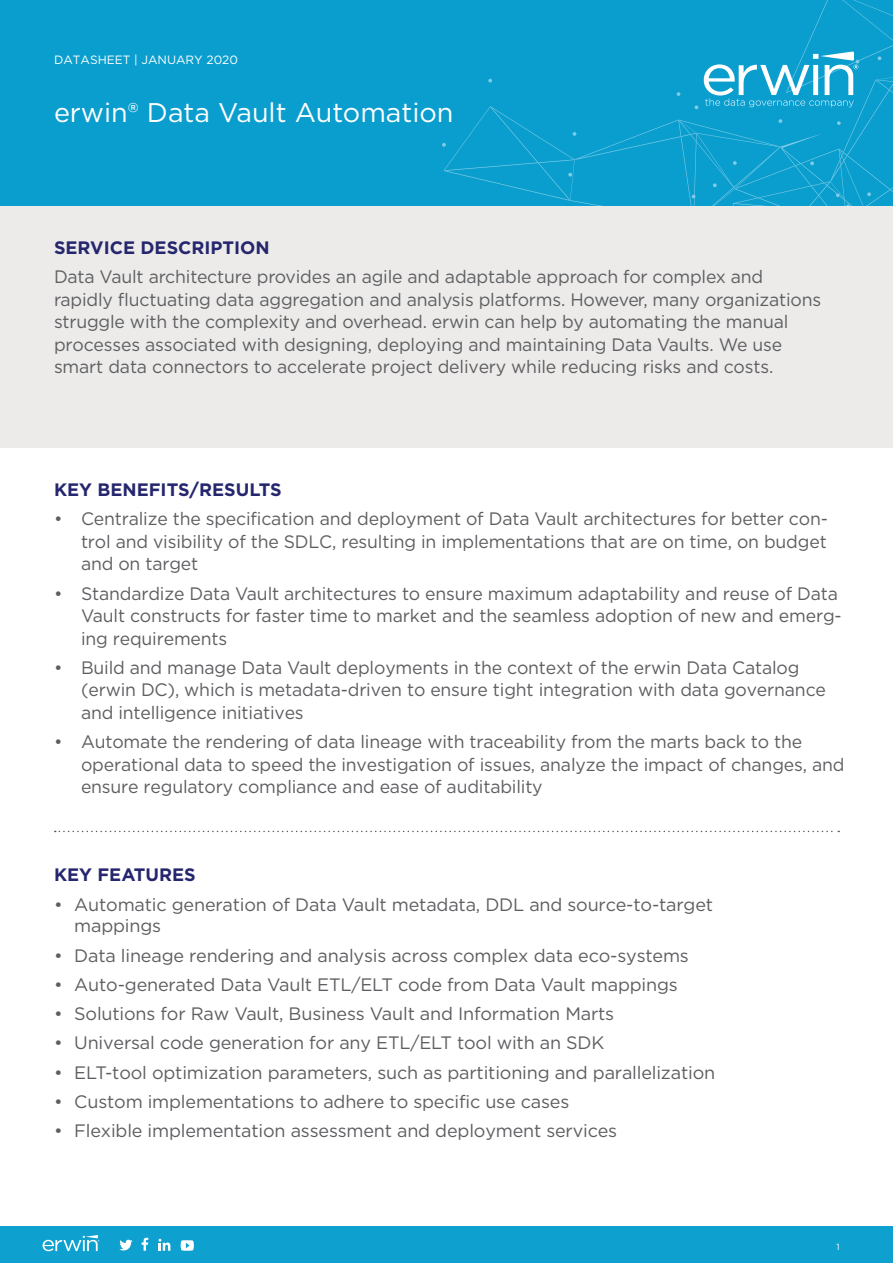
<style>
.page{position:relative;width:893px;height:1263px;background:#fff}
.page>*{position:absolute;margin:0;border:0;box-sizing:border-box;transform-origin:0 0}
.t1{font:27px "Gotham";color:#fff}
.t2{font:18px/22.5px "Gotham";letter-spacing:-.01em;color:#5d5e61}
.t3{font:700 18px "Gotham";color:#25266d}
.t4{font:12px "Gotham";color:#fff}
.t5{font:9px "Gotham";color:#fff}
.s1{font-weight:700;color:#25266d}
</style>
<div class="page">
<div style="left:0;top:0;width:893px;height:207px;background:#0a9ecf"></div>
<svg style="left:442px;top:0;width:451px;height:206px"></svg>
<div style="left:0;top:1226px;width:893px;height:37px;background:#0ea0cf"></div>
<svg style="left:119px;top:1239px;width:13px;height:12px"></svg>
<svg style="left:142px;top:1237px;width:6px;height:14px"></svg>
<svg style="left:159px;top:1239px;width:12px;height:12px"></svg>
<svg style="left:181px;top:1240px;width:13px;height:11px"></svg>
<svg style="left:43px;top:1235px;width:57px;height:16px"></svg>
<div style="left:0;top:206px;width:893px;height:242px;background:#ecebea"></div>
<svg style="left:55px;top:831px;width:784px;height:1px"></svg>
<p class="t4" style="left:54px;top:52px;width:186px">DATASHEET | JANUARY 2020</p>
<h1 class="t1" style="left:54px;top:95px;width:401px">erwin® Data Vault Automation</h1>
<p class="t2" style="left:54px;top:232px;width:711px;line-height:29.2px"><span class="s1">SERVICE DESCRIPTION<br></span>Data Vault architecture provides an agile and adaptable approach for complex and</p>
<p class="t2" style="left:54px;top:287px;width:769px">rapidly fluctuating data aggregation and analysis platforms. However, many organizations struggle with the complexity and overhead. erwin can help by automating the manual processes associated with designing, deploying and maintaining Data Vaults. We use smart data connectors to accelerate project delivery while reducing risks and costs.</p>
<p class="t3" style="left:54px;top:478px;width:229px">KEY BENEFITS/RESULTS</p>
<p class="t2" style="left:81px;top:507px;width:748px;text-align:justify;text-indent:-27px">• Centralize the specification and deployment of Data Vault architectures for better con&shy;trol and visibility of the SDLC, resulting in implementations that are on time, on budget and on target</p>
<p class="t2" style="left:81px;top:582px;width:762px;text-indent:-27px">• Standardize Data Vault architectures to ensure maximum adaptability and reuse of Data<br>Vault constructs for faster time to market and the seamless adoption of new and emerg&shy;ing requirements</p>
<p class="t2" style="left:81px;top:656px;width:746px;text-indent:-27px">• Build and manage Data Vault deployments in the context of the erwin Data Catalog (erwin DC), which is metadata-driven to ensure tight integration with data governance and intelligence initiatives</p>
<p class="t2" style="left:81px;top:730px;width:765px;text-indent:-27px">• Automate the rendering of data lineage with traceability from the marts back to the operational data to speed the investigation of issues, analyze the impact of changes, and ensure regulatory compliance and ease of auditability</p>
<p class="t3" style="left:54px;top:863px;width:143px">KEY FEATURES</p>
<p class="t2" style="left:74px;top:893px;width:640px;line-height:21.6px;text-indent:-20px">• Automatic generation of Data Vault metadata, DDL and source-to-target mappings</p>
<p class="t2" style="left:54px;top:943px;width:636px">• Data lineage rendering and analysis across complex data eco-systems</p>
<p class="t2" style="left:54px;top:973px;width:625px">• Auto-generated Data Vault ETL/ELT code from Data Vault mappings</p>
<p class="t2" style="left:54px;top:1002px;width:562px">• Solutions for Raw Vault, Business Vault and Information Marts</p>
<p class="t2" style="left:54px;top:1031px;width:552px">• Universal code generation for any ETL/ELT tool with an SDK</p>
<p class="t2" style="left:54px;top:1060px;width:663px">• ELT-tool optimization parameters, such as partitioning and parallelization</p>
<p class="t2" style="left:54px;top:1090px;width:517px">• Custom implementations to adhere to specific use cases</p>
<p class="t2" style="left:54px;top:1119px;width:565px">• Flexible implementation assessment and deployment services</p>
<p class="t5" style="left:836px;top:1241px;width:5px">1</p>
</div>
